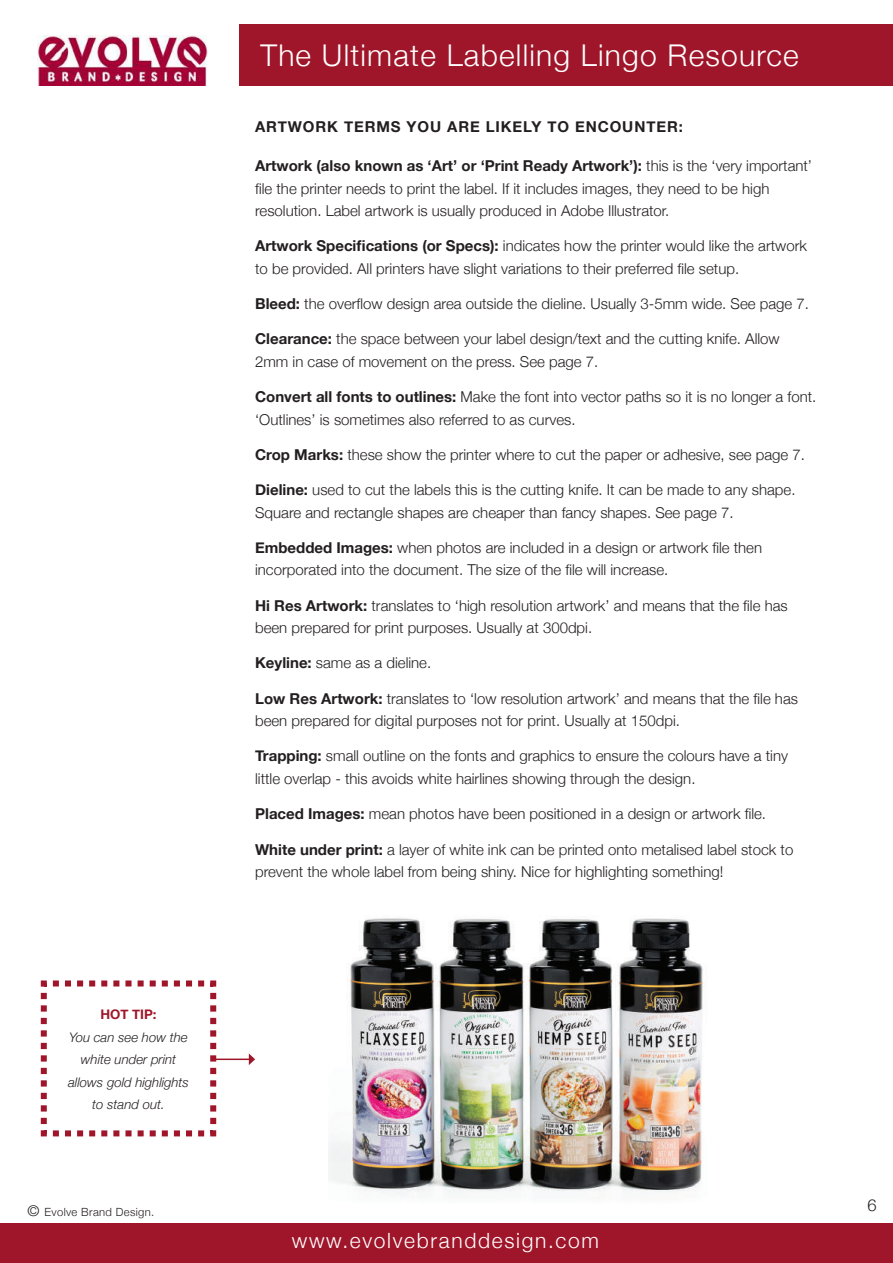
<style>
.page{position:relative;width:893px;height:1263px;background:#fff}
.page>*{position:absolute;margin:0;border:0;box-sizing:border-box;transform-origin:0 0}
.t1{font:300 30px "Helvetica Neue";letter-spacing:.04em;color:#fff}
.t2{font:300 21px "Helvetica Neue";letter-spacing:.08em;color:#fff}
.t3{font:300 16.5px "Helvetica Neue";color:#231f20}
.t4{font:300 15px/22.5px "Helvetica Neue";color:#231f20}
.t5{font:700 15px "Helvetica Neue";letter-spacing:.06em;color:#231f20}
.t6{font:italic 300 13.2px/22.5px "Helvetica Neue";color:#231f20;text-align:center}
.t7{font:700 13.2px "Helvetica Neue";color:#9f162a}
.t8{font:300 11.25px "Helvetica Neue";letter-spacing:.03em;color:#231f20}
.s1{font-size:15px}
.s2{font-weight:700}
</style>
<div class="page">
<div style="left:0;top:1223px;width:893px;height:40px;background:#9f162a"></div>
<div style="left:239px;top:24px;width:654px;height:61px;background:#9f162a"></div>
<img style="left:38px;top:35px;width:169px;height:50px">
<img style="left:329px;top:918px;width:374px;height:278px">
<svg style="left:40px;top:980px;width:179px;height:157px"></svg>
<hr style="left:215px;top:1058px;width:35px;height:2px;background:#9f162a">
<svg style="left:249px;top:1053px;width:6px;height:12px"></svg>
<p class="t7" style="left:100px;top:1004px;width:58px">HOT TIP:</p>
<p class="t6" style="left:68px;top:1025px;width:122px">You can see how the white under print allows gold highlights to stand out.</p>
<p class="t8" style="left:28px;top:1203px;width:128px"><span class="s1">©</span> Evolve Brand Design.</p>
<h1 class="t1" style="left:260px;top:31px;width:540px">The Ultimate Labelling Lingo Resource</h1>
<p class="t5" style="left:255px;top:114px;width:429px">ARTWORK TERMS YOU ARE LIKELY TO ENCOUNTER:</p>
<p class="t4" style="left:255px;top:153px;width:558px"><span class="s2">Artwork (also known as ‘Art’ or ‘Print Ready Artwork’):</span> this is the ‘very important’ file the printer needs to print the label. If it includes images, they need to be high resolution. Label artwork is usually produced in Adobe Illustrator.</p>
<p class="t4" style="left:255px;top:234px;width:553px"><span class="s2">Artwork Specifications (or Specs):</span> indicates how the printer would like the artwork to be provided. All printers have slight variations to their preferred file setup.</p>
<p class="t4" style="left:255px;top:291px;width:555px"><span class="s2">Bleed:</span> the overflow design area outside the dieline. Usually 3-5mm wide. See page 7.</p>
<p class="t4" style="left:255px;top:327px;width:526px"><span class="s2">Clearance:</span> the space between your label design/text and the cutting knife. Allow<br>2mm in case of movement on the press. See page 7.</p>
<p class="t4" style="left:255px;top:384px;width:563px"><span class="s2">Convert all fonts to outlines:</span> Make the font into vector paths so it is no longer a font. ‘Outlines’ is sometimes also referred to as curves.</p>
<p class="t4" style="left:255px;top:442px;width:551px"><span class="s2">Crop Marks:</span> these show the printer where to cut the paper or adhesive, see page 7.</p>
<p class="t4" style="left:255px;top:477px;width:542px"><span class="s2">Dieline:</span> used to cut the labels this is the cutting knife. It can be made to any shape.<br>Square and rectangle shapes are cheaper than fancy shapes. See page 7.</p>
<p class="t4" style="left:255px;top:535px;width:508px"><span class="s2">Embedded Images:</span> when photos are included in a design or artwork file then incorporated into the document. The size of the file will increase.</p>
<p class="t4" style="left:255px;top:593px;width:534px"><span class="s2">Hi Res Artwork:</span> translates to ‘high resolution artwork’ and means that the file has been prepared for print purposes. Usually at 300dpi.</p>
<p class="t4" style="left:255px;top:651px;width:178px"><span class="s2">Keyline:</span> same as a dieline.</p>
<p class="t4" style="left:255px;top:686px;width:544px"><span class="s2">Low Res Artwork:</span> translates to ‘low resolution artwork’ and means that the file has been prepared for digital purposes not for print. Usually at 150dpi.</p>
<p class="t4" style="left:255px;top:744px;width:534px"><span class="s2">Trapping:</span> small outline on the fonts and graphics to ensure the colours have a tiny little overlap - this avoids white hairlines showing through the design.</p>
<p class="t4" style="left:255px;top:801px;width:512px"><span class="s2">Placed Images:</span> mean photos have been positioned in a design or artwork file.</p>
<p class="t4" style="left:255px;top:837px;width:540px"><span class="s2">White under print:</span> a layer of white ink can be printed onto metalised label stock to prevent the whole label from being shiny. Nice for highlighting something!</p>
<h2 class="t2" style="left:292px;top:1224px;width:309px">www.evolvebranddesign.com</h2>
<p class="t3" style="left:868px;top:1192px;width:11px">6</p>
</div>
